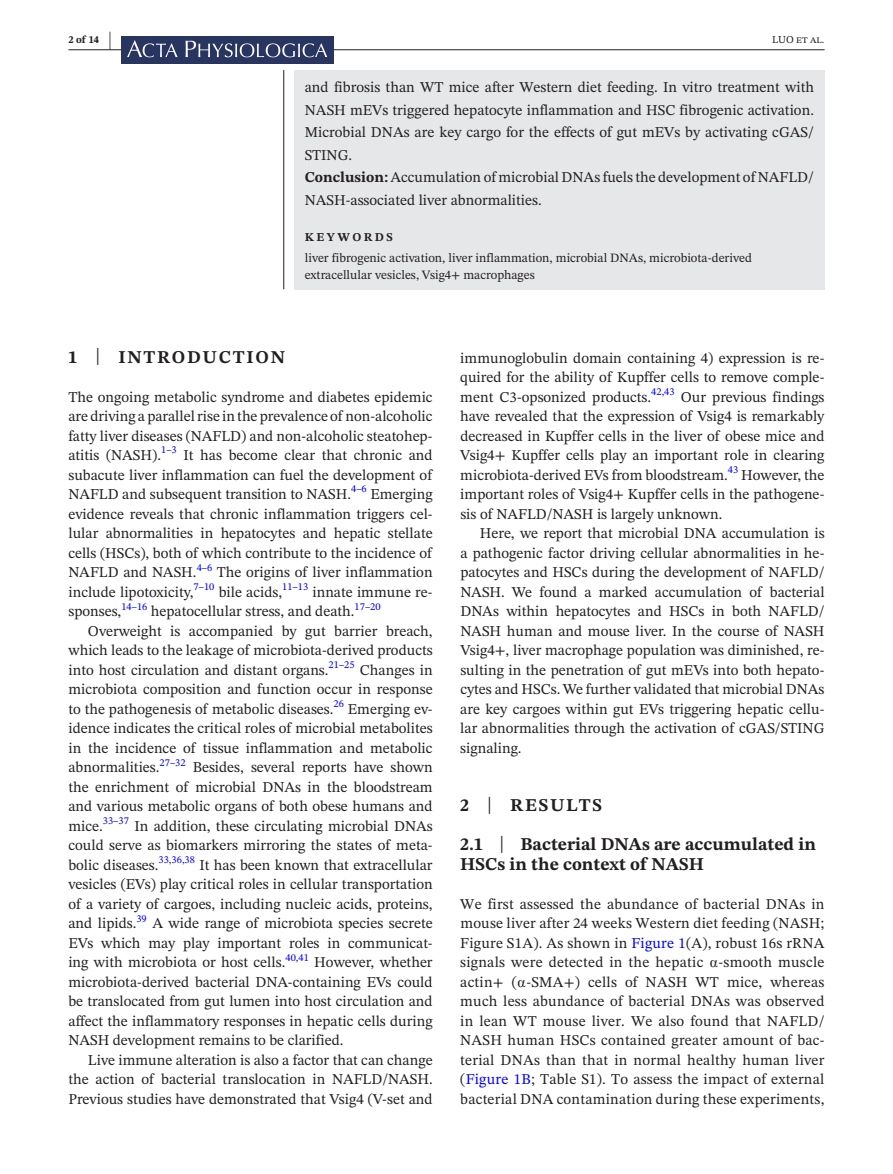
<style>
.page{position:relative;width:893px;height:1174px;background:#fff}
.page>*{position:absolute;margin:0;border:0;box-sizing:border-box;transform-origin:0 0}
.t1{font:700 18px/39px "STIX Two Text";color:#231f20}
.t2{font:700 18px "STIX Two Text";letter-spacing:.1em;color:#231f20}
.t3{font:15px/19.5px "STIX Two Text";color:#231f20;text-align:justify}
.t4{font:12.75px/17.2px "STIX Two Text";color:#231f20}
.t5{font:700 12px "STIX Two Text";letter-spacing:.2em;color:#231f20}
.t6{font:10.5px "STIX Two Text";color:#00f}
.t7{font:10.5px "STIX Two Text";color:#231f20}
.t8{font:700 10.5px "STIX Two Text";color:#231f20}
.s1{font-size:21px}
.s2{font-weight:700}
.s3{font-weight:400;font-size:23.7px}
.s4{color:#00f}
.s5{font-family:"Arial Unicode MS"}
</style>
<div class="page">
<hr style="left:68px;top:49px;width:756px;height:1px;background:#231f20">
<div style="left:121px;top:36px;width:213px;height:27px;background:#293561"></div>
<svg style="left:127px;top:40px;width:51px;height:17px"></svg>
<svg style="left:186px;top:41px;width:141px;height:16px"></svg>
<div style="left:294px;top:70px;width:530px;height:219px;background:#e6e7e9"></div>
<hr style="left:283px;top:70px;width:1px;height:219px;background:#231f20">
<p class="t8" style="left:68px;top:32px;width:44px">2 of 14 <span class="s1">|</span></p>
<p class="t7" style="left:772px;top:32px;width:54px">LUO et al.</p>
<p class="t3" style="left:305px;top:76px;width:511px;line-height:22.5px;text-align:left">and fibrosis than WT mice after Western diet feeding. In vitro treatment with NASH mEVs triggered hepatocyte inflammation and HSC fibrogenic activation.<br>Microbial DNAs are key cargo for the effects of gut mEVs by activating cGAS/ STING.<br><span class="s2">Conclusion:</span> Accumulation of microbial DNAs fuels the development of NAFLD/ NASH-associated liver abnormalities.</p>
<p class="t5" style="left:305px;top:228px;width:90px">KEYWORDS</p>
<p class="t4" style="left:305px;top:249px;width:449px">liver fibrogenic activation, liver inflammation, microbial DNAs, microbiota-derived extracellular vesicles, Vsig4+ macrophages</p>
<p class="t2" style="left:68px;top:344px;width:218px">1 <span class="s3">|</span> INTRODUCTION</p>
<p class="t3" style="left:68px;top:387px;width:366px">The ongoing metabolic syndrome and diabetes epidemic are driving a parallelrise in the prevalence of non-alcoholic fatty liver diseases (NAFLD) and non-alcoholic steatohep&shy;atitis (NASH).</p>
<p class="t6" style="left:161px;top:442px;width:17px">1–3</p>
<p class="t3" style="left:68px;top:445px;width:366px;text-indent:115px">It has become clear that chronic and subacute liver inflammation can fuel the development of NAFLD and subsequent transition to NASH.</p>
<p class="t6" style="left:351px;top:481px;width:17px">4–6</p>
<p class="t3" style="left:68px;top:484px;width:366px;text-indent:302px">Emerging evidence reveals that chronic inflammation triggers cel&shy;lular abnormalities in hepatocytes and hepatic stellate cells (HSCs), both of which contribute to the incidence of NAFLD and NASH.</p>
<p class="t6" style="left:197px;top:559px;width:17px">4–6</p>
<p class="t3" style="left:217px;top:562px;width:217px">The origins of liver inflammation</p>
<p class="t3" style="left:68px;top:582px;width:127px">include lipotoxicity,</p>
<p class="t6" style="left:194px;top:579px;width:22px">7–10</p>
<p class="t3" style="left:219px;top:582px;width:65px">bile acids,</p>
<p class="t6" style="left:282px;top:579px;width:28px">11–13</p>
<p class="t3" style="left:312px;top:582px;width:122px">innate immune re-</p>
<p class="t3" style="left:68px;top:601px;width:54px">sponses,</p>
<p class="t6" style="left:121px;top:598px;width:28px">14–16</p>
<p class="t3" style="left:151px;top:601px;width:205px">hepatocellular stress, and death.</p>
<p class="t6" style="left:355px;top:598px;width:28px">17–20</p>
<p class="t3" style="left:68px;top:621px;width:366px;text-indent:20px">Overweight is accompanied by gut barrier breach, which leads to the leakage of microbiota-derived products into host circulation and distant organs.</p>
<p class="t6" style="left:329px;top:657px;width:28px">21–25</p>
<p class="t3" style="left:68px;top:660px;width:366px;text-indent:291px">Changes in microbiota composition and function occur in response to the pathogenesis of metabolic diseases.</p>
<p class="t6" style="left:334px;top:696px;width:12px">26</p>
<p class="t3" style="left:68px;top:699px;width:366px;text-indent:279px">Emerging ev&shy;idence indicates the critical roles of microbial metabolites in the incidence of tissue inflammation and metabolic abnormalities.</p>
<p class="t6" style="left:160px;top:754px;width:28px">27–32</p>
<p class="t3" style="left:68px;top:757px;width:366px;text-indent:124px">Besides, several reports have shown the enrichment of microbial DNAs in the bloodstream and various metabolic organs of both obese humans and mice.</p>
<p class="t6" style="left:103px;top:813px;width:28px">33–37</p>
<p class="t3" style="left:68px;top:816px;width:366px;text-indent:66px">In addition, these circulating microbial DNAs could serve as biomarkers mirroring the states of meta&shy;bolic diseases.</p>
<p class="t6" style="left:159px;top:852px;width:38px">33,36,38</p>
<p class="t3" style="left:68px;top:855px;width:366px;text-indent:131px">It has been known that extracellular vesicles (EVs) play critical roles in cellular transportation of a variety of cargoes, including nucleic acids, proteins, and lipids.</p>
<p class="t6" style="left:136px;top:910px;width:12px">39</p>
<p class="t3" style="left:68px;top:913px;width:366px;text-indent:84px">A wide range of microbiota species secrete EVs which may play important roles in communicat&shy;ing with microbiota or host cells.</p>
<p class="t6" style="left:285px;top:949px;width:25px">40,41</p>
<p class="t3" style="left:68px;top:952px;width:366px;text-indent:246px">However, whether microbiota-derived bacterial DNA-containing EVs could be translocated from gut lumen into host circulation and affect the inflammatory responses in hepatic cells during NASH development remains to be clarified.</p>
<p class="t3" style="left:68px;top:1050px;width:366px;text-indent:20px">Live immune alteration is also a factor that can change the action of bacterial translocation in NAFLD/NASH.<br>Previous studies have demonstrated that Vsig4 (V-set and</p>
<p class="t3" style="left:460px;top:348px;width:366px">immunoglobulin domain containing 4) expression is re&shy;quired for the ability of Kupffer cells to remove comple&shy;ment C3-opsonized products.<sup>42,43</sup> Our previous findings have revealed that the expression of Vsig4 is remarkably decreased in Kupffer cells in the liver of obese mice and Vsig4+ Kupffer cells play an important role in clearing microbiota-derived EVs from bloodstream.</p>
<p class="t6" style="left:728px;top:462px;width:12px">43</p>
<p class="t3" style="left:460px;top:465px;width:366px;text-indent:281px">However, the important roles of Vsig4+ Kupffer cells in the pathogene&shy;sis of NAFLD/NASH is largely unknown.</p>
<p class="t3" style="left:460px;top:523px;width:366px;text-indent:20px">Here, we report that microbial DNA accumulation is a pathogenic factor driving cellular abnormalities in he&shy;patocytes and HSCs during the development of NAFLD/ NASH. We found a marked accumulation of bacterial DNAs within hepatocytes and HSCs in both NAFLD/ NASH human and mouse liver. In the course of NASH Vsig4+, liver macrophage population was diminished, re&shy;sulting in the penetration of gut mEVs into both hepato&shy;cytes and HSCs. We further validated that microbial DNAs are key cargoes within gut EVs triggering hepatic cellu&shy;lar abnormalities through the activation of cGAS/STING signaling.</p>
<p class="t1" style="left:460px;top:786px;width:357px">2 <span class="s3">|</span> RESULTS<br>2.1 <span class="s3">|</span> Bacterial DNAs are accumulated in</p>
<p class="t1" style="left:460px;top:845px;width:245px">HSCs in the context of NASH</p>
<p class="t3" style="left:460px;top:894px;width:366px">We first assessed the abundance of bacterial DNAs in mouse liver after 24 weeks Western diet feeding (NASH; Figure S1A). As shown in <span class="s4">Figure 1</span>(A), robust 16s rRNA signals were detected in the hepatic <span class="s5">⍺</span>-smooth muscle actin+ (<span class="s5">⍺</span>-SMA+) cells of NASH WT mice, whereas much less abundance of bacterial DNAs was observed in lean WT mouse liver. We also found that NAFLD/ NASH human HSCs contained greater amount of bac&shy;terial DNAs than that in normal healthy human liver (<span class="s4">Figure 1B</span>; Table S1). To assess the impact of external bacterial DNA contamination during these experiments,</p>
</div>
